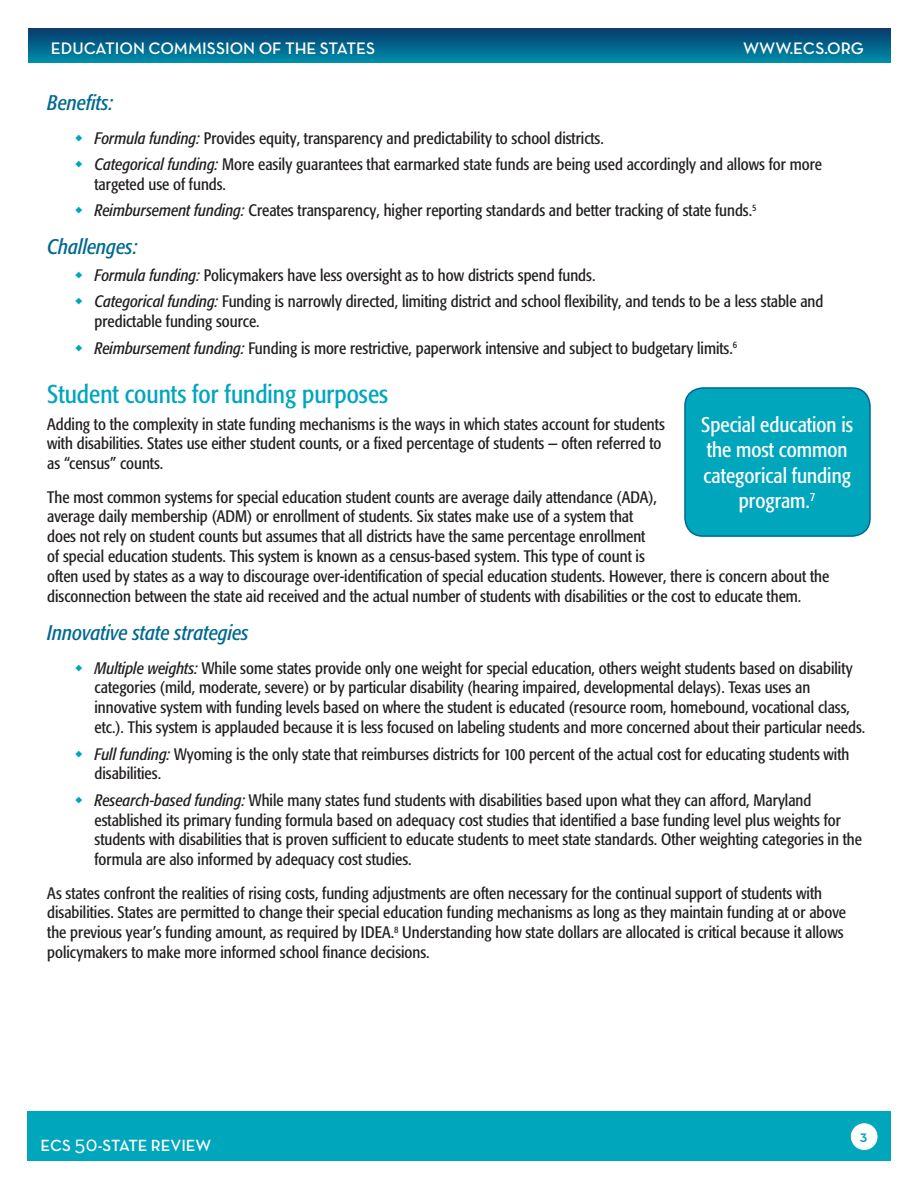
<style>
.page{position:relative;width:918px;height:1188px;background:#fff}
.page>*{position:absolute;margin:0;border:0;box-sizing:border-box;transform-origin:0 0}
.Heading_2{font:condensed 25.5px "Formata";color:#00a6bc}
.t1{font:condensed 21px/25.2px "Formata";color:#fff;text-align:center}
.Heading_3{font:italic condensed 21px "Formata";color:#016991}
.t2{font:16.95px "Neutra Text TF Demi SC Alt";color:#fff}
.t3{font:condensed 16.5px/19.8px "Formata";color:#231f20}
.t4{font:16.5px "Neutra Text TF Demi SC Alt";letter-spacing:-.005em;color:#fff}
.t5{font:16.5px "Neutra Text TF Demi SC Alt";color:#00a6bc}
.s1{font-style:italic}
.s2{font-family:"Neutra Text TF";font-size:22.5px}
</style>
<div class="page">
<div style="left:27px;top:1112px;width:864px;height:49px;background:#00a6bc"></div>
<div style="left:850px;top:1123px;width:28px;height:27px;background:#fff;border-radius:50%"></div>
<div style="left:850px;top:1122px;width:28px;height:29px;border:1px solid #00a6bc;border-radius:50%"></div>
<div style="left:28px;top:29px;width:863px;height:34px;background:linear-gradient(to bottom,#073b6d,#008ca9)"></div>
<div style="left:685px;top:388px;width:185px;height:148px;background:#00a6bc;border-radius:18px"></div>
<div style="left:684px;top:387px;width:187px;height:150px;border:2px solid #016991;border-radius:18px"></div>
<p class="t2" style="left:51px;top:38px;width:326px">EDUCATION COMMISSION OF THE STATES</p>
<p class="t2" style="left:743px;top:38px;width:122px">WWW.ECS.ORG</p>
<p class="Heading_3" style="left:47px;top:90px;width:68px">Benefits:</p>
<p class="t3" style="left:94px;top:128px;width:511px"><span class="s1">Formula funding:</span> Provides equity, transparency and predictability to school districts.</p>
<p class="t3" style="left:94px;top:155px;width:729px"><span class="s1">Categorical funding:</span> More easily guarantees that earmarked state funds are being used accordingly and allows for more targeted use of funds.</p>
<p class="t3" style="left:94px;top:201px;width:664px"><span class="s1">Reimbursement funding:</span> Creates transparency, higher reporting standards and better tracking of state funds.<sup>5</sup></p>
<p class="Heading_3" style="left:47px;top:234px;width:92px">Challenges:</p>
<p class="t3" style="left:94px;top:265px;width:502px"><span class="s1">Formula funding:</span> Policymakers have less oversight as to how districts spend funds.</p>
<p class="t3" style="left:94px;top:292px;width:730px"><span class="s1">Categorical funding:</span> Funding is narrowly directed, limiting district and school flexibility, and tends to be a less stable and predictable funding source.</p>
<p class="t3" style="left:94px;top:338px;width:644px"><span class="s1">Reimbursement funding:</span> Funding is more restrictive, paperwork intensive and subject to budgetary limits.<sup>6</sup></p>
<p class="Heading_2" style="left:47px;top:379px;width:342px">Student counts for funding purposes</p>
<p class="t3" style="left:47px;top:414px;width:619px">Adding to the complexity in state funding mechanisms is the ways in which states account for students with disabilities. States use either student counts, or a fixed percentage of students — often referred to as “census” counts.</p>
<p class="t3" style="left:47px;top:487px;width:783px">The most common systems for special education student counts are average daily attendance (ADA),<br>average daily membership (ADM) or enrollment of students. Six states make use of a system that<br>does not rely on student counts but assumes that all districts have the same percentage enrollment<br>of special education students. This system is known as a census-based system. This type of count is<br>often used by states as a way to discourage over-identification of special education students. However, there is concern about the disconnection between the state aid received and the actual number of students with disabilities or the cost to educate them.</p>
<p class="Heading_3" style="left:47px;top:621px;width:203px">Innovative state strategies</p>
<p class="t3" style="left:94px;top:658px;width:772px"><span class="s1">Multiple weights:</span> While some states provide only one weight for special education, others weight students based on disability categories (mild, moderate, severe) or by particular disability (hearing impaired, developmental delays). Texas uses an innovative system with funding levels based on where the student is educated (resource room, homebound, vocational class, etc.). This system is applauded because it is less focused on labeling students and more concerned about their particular needs.</p>
<p class="t3" style="left:94px;top:744px;width:756px"><span class="s1">Full funding:</span> Wyoming is the only state that reimburses districts for 100 percent of the actual cost for educating students with disabilities.</p>
<p class="t3" style="left:94px;top:790px;width:769px"><span class="s1">Research-based funding:</span> While many states fund students with disabilities based upon what they can afford, Maryland established its primary funding formula based on adequacy cost studies that identified a base funding level plus weights for students with disabilities that is proven sufficient to educate students to meet state standards. Other weighting categories in the formula are also informed by adequacy cost studies.</p>
<p class="t3" style="left:47px;top:883px;width:800px">As states confront the realities of rising costs, funding adjustments are often necessary for the continual support of students with disabilities. States are permitted to change their special education funding mechanisms as long as they maintain funding at or above the previous year’s funding amount, as required by IDEA.<sup>8</sup> Understanding how state dollars are allocated is critical because it allows policymakers to make more informed school finance decisions.</p>
<p class="t1" style="left:701px;top:412px;width:153px">Special education is the most common categorical funding program.<sup>7</sup></p>
<p class="t4" style="left:40px;top:1135px;width:172px">ECS <span class="s2">50</span>-STATE REVIEW</p>
<p class="t5" style="left:859px;top:1127px;width:10px">3</p>
</div>
